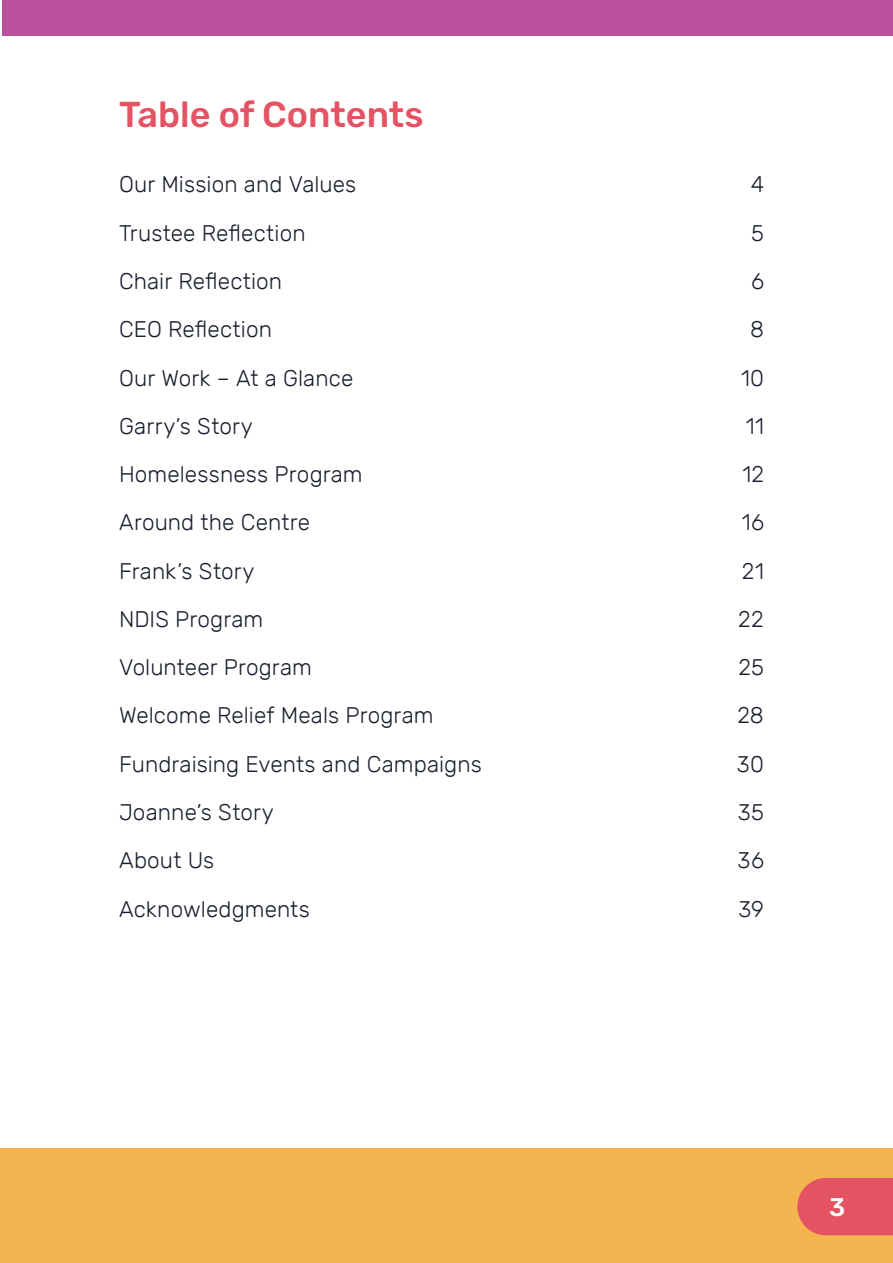
<style>
.page{position:relative;width:893px;height:1263px;background:#fff}
.page>*{position:absolute;margin:0;border:0;box-sizing:border-box;transform-origin:0 0}
.t1{font:500 36px "Rubik";color:#e45363}
.t2{font:500 25.5px "Rubik";color:#fff}
.t3{font:300 22.5px "Rubik";letter-spacing:.005em;color:#1a212d}
</style>
<div class="page">
<div style="left:0;top:1148px;width:893px;height:115px;background:#f4b550"></div>
<svg style="left:797px;top:1178px;width:96px;height:57px;background:#e55961"></svg>
<hr style="left:0;top:0;width:1px;height:36px;background:#b9519e">
<div style="left:2px;top:0;width:891px;height:36px;background:#b9519e"></div>
<h1 class="t1" style="left:119px;top:94px;width:306px">Table of Contents</h1>
<p class="t3" style="left:119px;top:172px;width:239px">Our Mission and Values</p>
<p class="t3" style="left:751px;top:172px;width:15px">4</p>
<p class="t3" style="left:119px;top:220px;width:188px">Trustee Reflection</p>
<p class="t3" style="left:751px;top:220px;width:14px">5</p>
<p class="t3" style="left:119px;top:269px;width:165px">Chair Reflection</p>
<p class="t3" style="left:751px;top:269px;width:15px">6</p>
<p class="t3" style="left:119px;top:317px;width:154px">CEO Reflection</p>
<p class="t3" style="left:750px;top:317px;width:15px">8</p>
<p class="t3" style="left:119px;top:365px;width:236px">Our Work – At a Glance</p>
<p class="t3" style="left:741px;top:365px;width:25px">10</p>
<p class="t3" style="left:119px;top:413px;width:135px">Garry’s Story</p>
<p class="t3" style="left:746px;top:413px;width:20px">11</p>
<p class="t3" style="left:119px;top:462px;width:245px">Homelessness Program</p>
<p class="t3" style="left:742px;top:462px;width:23px">12</p>
<p class="t3" style="left:119px;top:510px;width:192px">Around the Centre</p>
<p class="t3" style="left:742px;top:510px;width:24px">16</p>
<p class="t3" style="left:119px;top:558px;width:137px">Frank’s Story</p>
<p class="t3" style="left:742px;top:558px;width:24px">21</p>
<p class="t3" style="left:119px;top:606px;width:146px">NDIS Program</p>
<p class="t3" style="left:738px;top:606px;width:27px">22</p>
<p class="t3" style="left:119px;top:655px;width:194px">Volunteer Program</p>
<p class="t3" style="left:739px;top:655px;width:27px">25</p>
<p class="t3" style="left:119px;top:703px;width:316px">Welcome Relief Meals Program</p>
<p class="t3" style="left:737px;top:703px;width:28px">28</p>
<p class="t3" style="left:119px;top:751px;width:364px">Fundraising Events and Campaigns</p>
<p class="t3" style="left:737px;top:751px;width:29px">30</p>
<p class="t3" style="left:119px;top:800px;width:156px">Joanne’s Story</p>
<p class="t3" style="left:738px;top:800px;width:28px">35</p>
<p class="t3" style="left:119px;top:848px;width:97px">About Us</p>
<p class="t3" style="left:738px;top:848px;width:28px">36</p>
<p class="t3" style="left:119px;top:896px;width:192px">Acknowledgments</p>
<p class="t3" style="left:739px;top:896px;width:27px">39</p>
<p class="t2" style="left:829px;top:1193px;width:18px">3</p>
</div>
